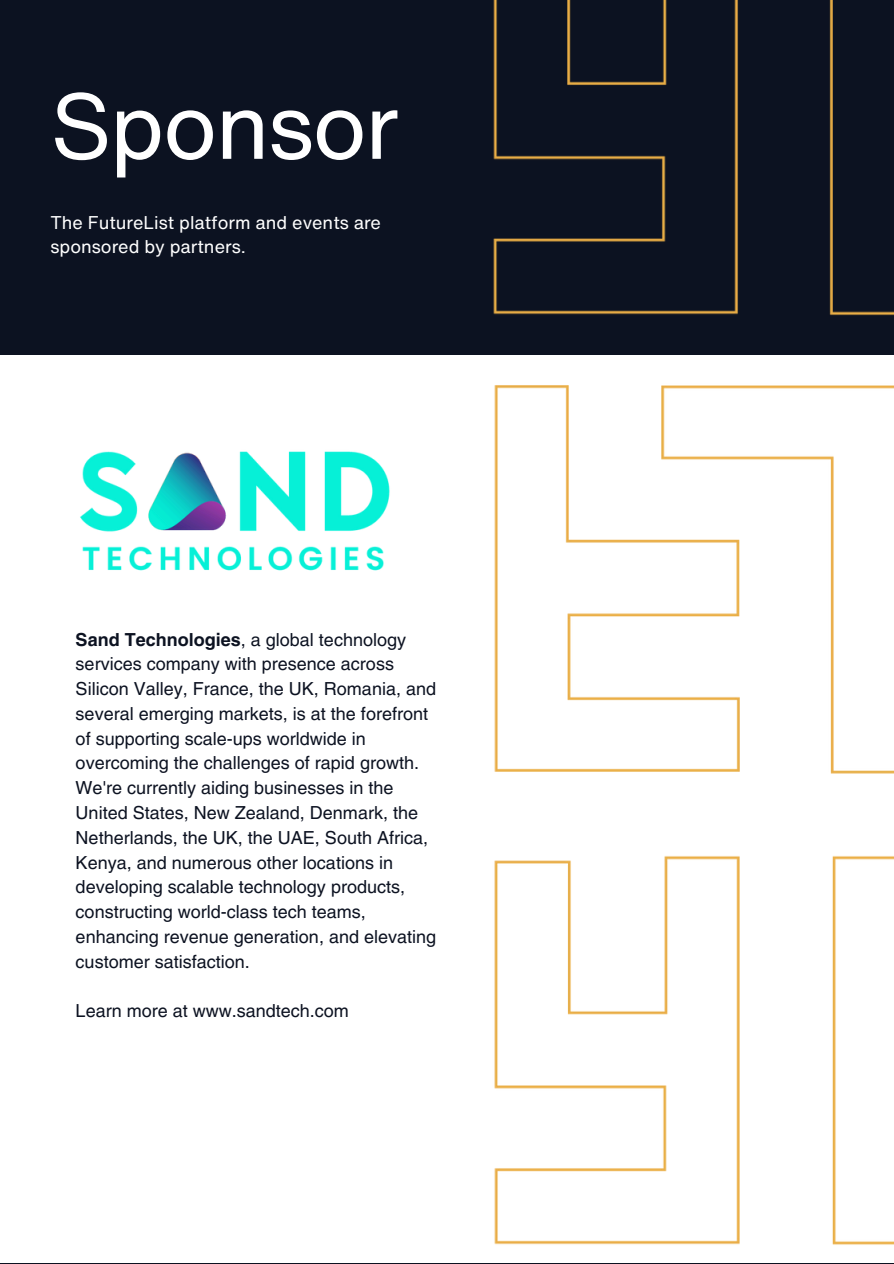
<style>
.page{position:relative;width:894px;height:1264px;background:#fff}
.page>*{position:absolute;margin:0;border:0;box-sizing:border-box;transform-origin:0 0}
.t1{font:91.5px "Helvetica Now Text";letter-spacing:-.02em;color:#fff}
.t2{font:18px/24.8px "Helvetica LT Pro";color:#0c1221}
.t3{font:18px/24.8px "Helvetica Now Text";color:#fff}
.s1{font-weight:700}
</style>
<div class="page">
<div style="left:0;top:0;width:893px;height:1263px;background:#0c1221"></div>
<div style="left:0;top:356px;width:893px;height:906px;background:#fff"></div>
<img style="left:483px;top:0;width:410px;height:1245px">
<img style="left:80px;top:451px;width:310px;height:120px">
<p class="t1" style="left:50px;top:57px;width:350px">Sponsor</p>
<h1 class="t3" style="left:50px;top:209px;width:332px">The FutureList platform and events are sponsored by partners.</h1>
<p class="t2" style="left:76px;top:628px;width:362px"><span class="s1">Sand Technologies</span>, a global technology services company with presence across Silicon Valley, France, the UK, Romania, and several emerging markets, is at the forefront of supporting scale-ups worldwide in overcoming the challenges of rapid growth.<br>We're currently aiding businesses in the United States, New Zealand, Denmark, the Netherlands, the UK, the UAE, South Africa, Kenya, and numerous other locations in developing scalable technology products, constructing world-class tech teams, enhancing revenue generation, and elevating customer satisfaction.</p>
<p class="t2" style="left:76px;top:1000px;width:275px">Learn more at www.sandtech.com</p>
</div>
